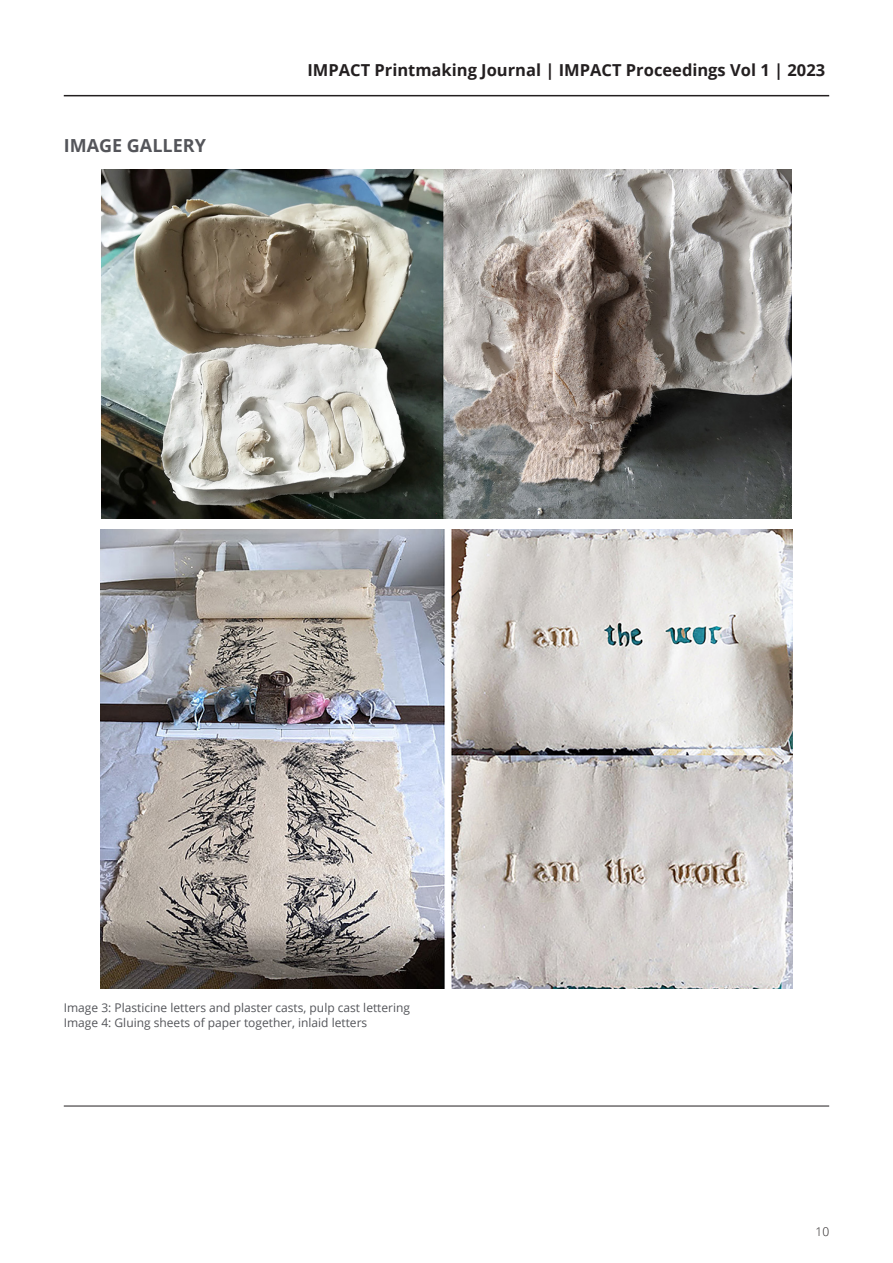
<style>
.page{position:relative;width:893px;height:1263px;background:#fff}
.page>*{position:absolute;margin:0;border:0;box-sizing:border-box;transform-origin:0 0}
.t1{font:700 18px "Open Sans";color:#54555a}
.t2{font:700 16.5px "Open Sans";color:#231f20}
.Figure_caption{font:12px "Open Sans";color:#54555a}
.t3{font:300 12px "Open Sans";color:#231f20}
.s1{font-style:inherit}
</style>
<div class="page">
<hr style="left:64px;top:95px;width:765px;height:1px;background:#231f20">
<hr style="left:64px;top:1106px;width:765px;height:1px;background:#231f20">
<img style="left:102px;top:170px;width:689px;height:349px">
<img style="left:100px;top:529px;width:693px;height:460px">
<p class="t1" style="left:64px;top:133px;width:144px">IMAGE GALLERY</p>
<h2 class="t2" style="left:307px;top:59px;width:519px">IMPACT Printmaking Journal | IMPACT Proceedings <span class="s1">Vol 1</span> | 2023</h2>
<p class="Figure_caption" style="left:64px;top:999px;width:348px">Image 3: Plasticine letters and plaster casts, pulp cast lettering</p>
<p class="Figure_caption" style="left:64px;top:1014px;width:305px">Image 4: Gluing sheets of paper together, inlaid letters</p>
<p class="t3" style="left:815px;top:1223px;width:15px">10</p>
</div>
